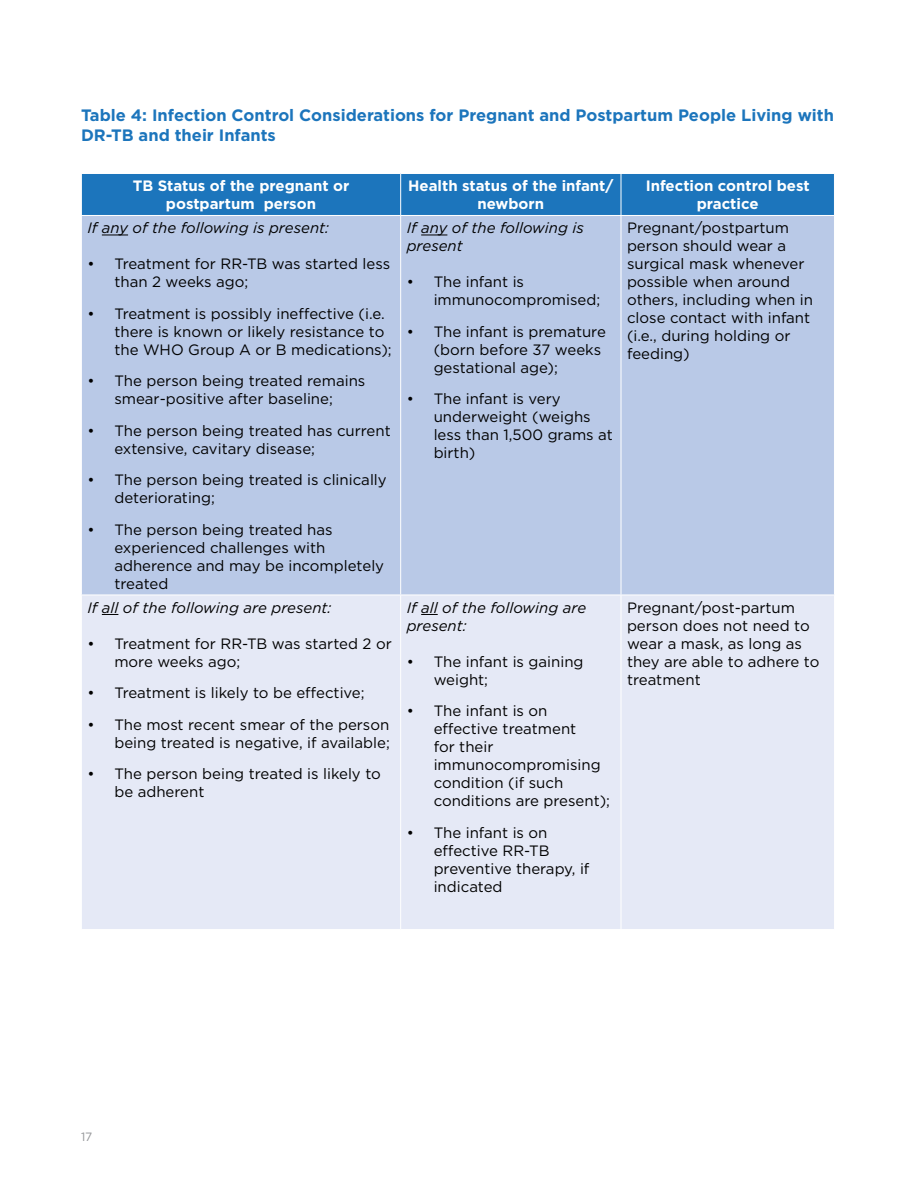
<style>
.page{position:relative;width:918px;height:1188px;background:#fff}
.page>*{position:absolute;margin:0;border:0;box-sizing:border-box;transform-origin:0 0}
.t1{font:700 16.5px/19.8px "Gotham";color:#1c75bc}
.t2{font:15px/18px "Gotham";color:#000}
.t3{font:italic 15px/18px "Gotham";color:#000}
.t4{font:700 15px/18px "Gotham";color:#fff;text-align:center}
.t5{font:12px "Gotham";color:#939598}
</style>
<div class="page">
<div style="left:82px;top:174px;width:752px;height:41px;background:#1c75bc"></div>
<div style="left:82px;top:216px;width:752px;height:379px;background:#b9c9e7"></div>
<div style="left:82px;top:596px;width:752px;height:333px;background:#e5e9f6"></div>
<hr style="left:400px;top:174px;width:1px;height:41px;background:#fff">
<hr style="left:621px;top:174px;width:1px;height:41px;background:#fff">
<hr style="left:400px;top:216px;width:1px;height:379px;background:#fff">
<hr style="left:621px;top:216px;width:1px;height:379px;background:#fff">
<hr style="left:400px;top:595px;width:1px;height:334px;background:#fff">
<hr style="left:621px;top:595px;width:1px;height:334px;background:#fff">
<svg style="left:102px;top:235px;width:26px;height:1px"></svg>
<svg style="left:421px;top:235px;width:26px;height:1px"></svg>
<svg style="left:102px;top:614px;width:16px;height:1px"></svg>
<svg style="left:421px;top:614px;width:17px;height:1px"></svg>
<p class="t1" style="left:81px;top:105px;width:754px">Table 4: Infection Control Considerations for Pregnant and Postpartum People Living with<br>DR-TB and their Infants</p>
<p class="t4" style="left:133px;top:177px;width:218px">TB Status of the pregnant or postpartum person</p>
<p class="t4" style="left:408px;top:177px;width:207px">Health status of the infant/ newborn</p>
<p class="t4" style="left:646px;top:177px;width:166px">Infection control best practice</p>
<p class="t3" style="left:87px;top:219px;width:243px">If any of the following is present:</p>
<p class="t2" style="left:114px;top:255px;width:277px;text-indent:-27px">• Treatment for RR-TB was started less than 2 weeks ago;</p>
<p class="t2" style="left:114px;top:304px;width:279px;text-indent:-27px">• Treatment is possibly ineffective (i.e. there is known or likely resistance to the WHO Group A or B medications);</p>
<p class="t2" style="left:87px;top:372px;width:280px;text-align:center">• The person being treated remains smear-positive after baseline;</p>
<p class="t2" style="left:114px;top:421px;width:278px;text-indent:-27px">• The person being treated has current extensive, cavitary disease;</p>
<p class="t2" style="left:114px;top:471px;width:274px;text-indent:-27px">• The person being treated is clinically deteriorating;</p>
<p class="t2" style="left:114px;top:520px;width:271px;text-indent:-27px">• The person being treated has experienced challenges with adherence and may be incompletely treated</p>
<p class="t2" style="left:627px;top:219px;width:188px">Pregnant/postpartum person should wear a surgical mask whenever possible when around others, including when in close contact with infant (i.e., during holding or feeding)</p>
<p class="t3" style="left:407px;top:219px;width:179px">If any of the following is present</p>
<p class="t2" style="left:434px;top:273px;width:168px;text-indent:-27px">• The infant is immunocompromised;</p>
<p class="t2" style="left:434px;top:322px;width:174px;text-indent:-27px">• The infant is premature (born before 37 weeks gestational age);</p>
<p class="t2" style="left:434px;top:390px;width:181px;text-indent:-27px">• The infant is very underweight (weighs less than 1,500 grams at birth)</p>
<p class="t3" style="left:87px;top:598px;width:246px">If all of the following are present:</p>
<p class="t2" style="left:114px;top:634px;width:279px;text-indent:-27px">• Treatment for RR-TB was started 2 or more weeks ago;</p>
<p class="t2" style="left:87px;top:684px;width:279px">• Treatment is likely to be effective;</p>
<p class="t2" style="left:87px;top:715px;width:304px;text-align:right">• The most recent smear of the person being treated is negative, if available;</p>
<p class="t2" style="left:114px;top:765px;width:268px;text-indent:-27px">• The person being treated is likely to be adherent</p>
<p class="t3" style="left:407px;top:598px;width:181px">If all of the following are present:</p>
<p class="t2" style="left:434px;top:652px;width:151px;text-indent:-27px">• The infant is gaining weight;</p>
<p class="t2" style="left:434px;top:702px;width:178px;text-indent:-27px">• The infant is on effective treatment<br>for their immunocompromising condition (if such conditions are present);</p>
<p class="t2" style="left:434px;top:823px;width:157px;text-indent:-27px">• The infant is on effective RR-TB preventive therapy, if indicated</p>
<p class="t2" style="left:627px;top:598px;width:194px">Pregnant/post-partum person does not need to wear a mask, as long as they are able to adhere to treatment</p>
<p class="t5" style="left:81px;top:1130px;width:13px">17</p>
</div>
